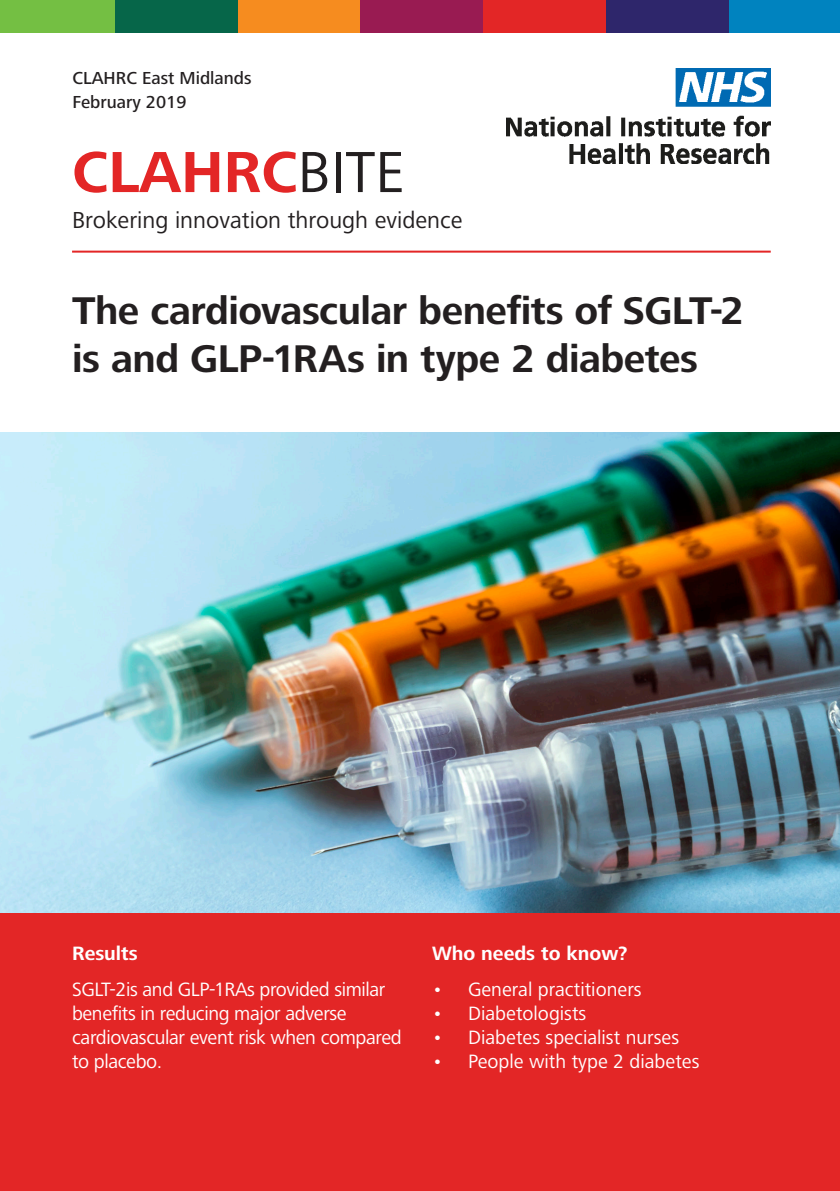
<style>
.page{position:relative;width:840px;height:1191px;background:#fff}
.page>*{position:absolute;margin:0;border:0;box-sizing:border-box;transform-origin:0 0}
.t1{font:700 60px "Frutiger Next LT";color:#e32626}
.t2{font:700 40px/48px "Frutiger Next LT";letter-spacing:-.015em;color:#231f20}
.t3{font:24px "Frutiger Next LT";color:#231f20}
.t4{font:20px/24px "Frutiger Next LT";letter-spacing:-.02em;color:#fff}
.t5{font:20px "Frutiger Next LT";color:#fff}
.t6{font:700 20px "Frutiger Next LT";color:#fff}
.t7{font:500 18px "Frutiger Next LT";color:#231f20}
.s1{font-weight:400;color:#231f20}
</style>
<div class="page">
<div style="left:0;top:0;width:115px;height:33px;background:#74bf43"></div>
<div style="left:115px;top:0;width:122px;height:33px;background:#066649"></div>
<div style="left:237px;top:0;width:123px;height:33px;background:#f68c1f"></div>
<div style="left:360px;top:0;width:123px;height:33px;background:#991b52"></div>
<div style="left:483px;top:0;width:122px;height:33px;background:#e32626"></div>
<div style="left:605px;top:0;width:123px;height:33px;background:#2e266b"></div>
<div style="left:728px;top:0;width:111px;height:33px;background:#0083bf"></div>
<img style="left:506px;top:68px;width:264px;height:95px">
<div style="left:0;top:912px;width:839px;height:279px;background:#e32626"></div>
<img style="left:0;top:432px;width:839px;height:480px">
<hr style="left:72px;top:251px;width:698px;height:2px;background:#e32626">
<p class="t7" style="left:72px;top:68px;width:180px">CLAHRC East Midlands</p>
<p class="t7" style="left:72px;top:92px;width:115px">February 2019</p>
<p class="t1" style="left:72px;top:138px;width:333px">CLAHRC<span class="s1">BITE</span></p>
<p class="t3" style="left:72px;top:207px;width:392px">Brokering innovation through evidence</p>
<p class="t2" style="left:72px;top:287px;width:673px">The cardiovascular benefits of SGLT-2 is and GLP-1RAs in type 2 diabetes</p>
<p class="t6" style="left:72px;top:942px;width:67px">Results</p>
<p class="t4" style="left:72px;top:977px;width:331px">SGLT-2is and GLP-1RAs provided similar benefits in reducing major adverse cardiovascular event risk when compared to placebo.</p>
<p class="t6" style="left:432px;top:942px;width:197px">Who needs to know?</p>
<p class="t5" style="left:432px;top:978px;width:211px">• General practitioners</p>
<p class="t5" style="left:432px;top:1002px;width:156px">• Diabetologists</p>
<p class="t5" style="left:432px;top:1026px;width:248px">• Diabetes specialist nurses</p>
<p class="t5" style="left:432px;top:1050px;width:269px">• People with type 2 diabetes</p>
</div>
